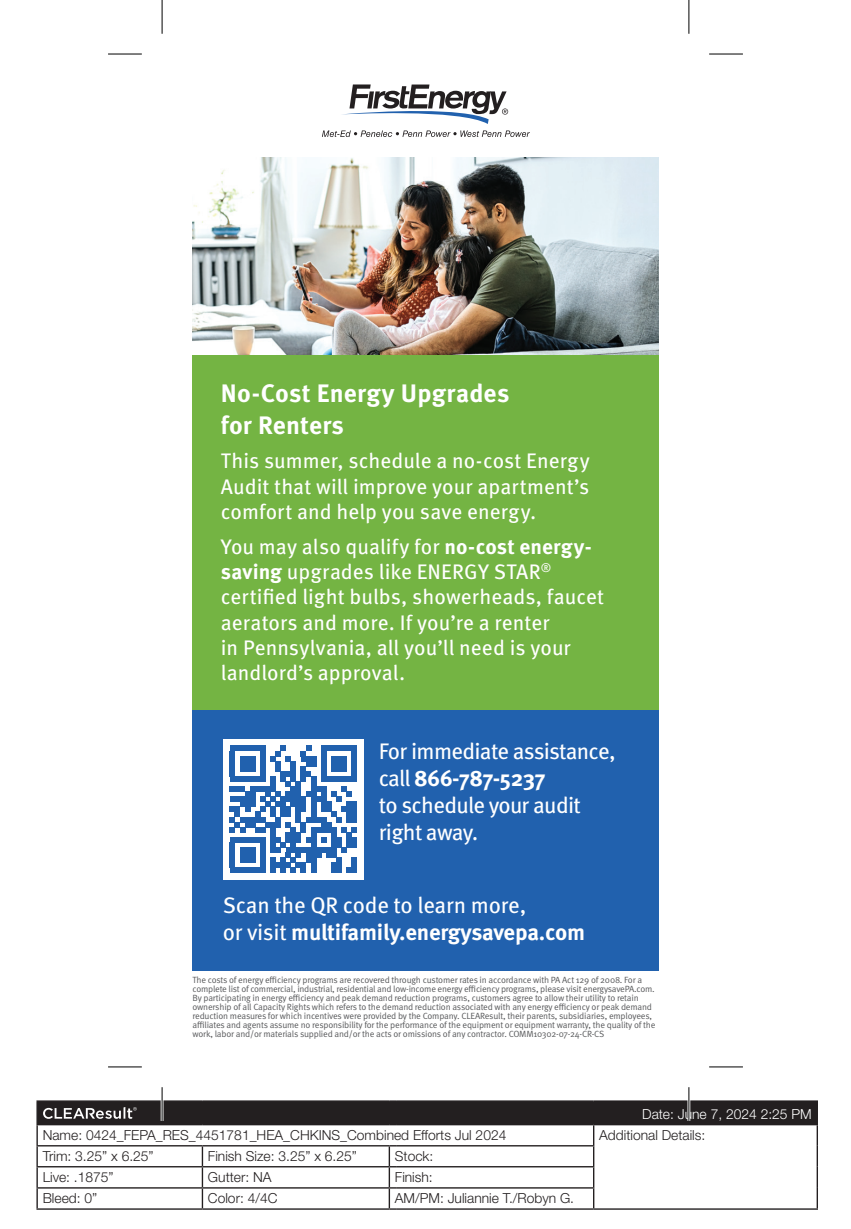
<style>
.page{position:relative;width:851px;height:1229px;background:#fff}
.page>*{position:absolute;margin:0;border:0;box-sizing:border-box;transform-origin:0 0}
.t1{font:700 25.2px/31.5px "Meta Pro";letter-spacing:.005em;color:#fff}
.t2{font:22.5px/27px "Meta Pro";letter-spacing:-.03em;color:#fff}
.t3{font:22.5px/27px "Meta Pro";letter-spacing:-.01em;color:#fff}
.t4{font:21.15px/25.2px "Meta Pro";color:#fff;text-align:justify}
.t5{font:300 13.95px "Helvetica Neue LT Std";color:#231f20}
.t6{font:300 13.95px "Helvetica Neue LT Std";color:#fff}
.t7{font:9px/9px "Meta Pro Norm";letter-spacing:-.02em;color:#57585a}
.s1{font-weight:700}
</style>
<div class="page">
<img style="left:192px;top:158px;width:466px;height:197px">
<svg style="left:322px;top:130px;width:208px;height:7px"></svg>
<svg style="left:342px;top:84px;width:166px;height:40px"></svg>
<div style="left:593px;top:1101px;width:224px;height:23px;background:#231f20"></div>
<hr style="left:36px;top:1100px;width:166px;height:1px;background:#231f20">
<hr style="left:36px;top:1101px;width:2px;height:23px;background:#231f20">
<hr style="left:593px;top:1100px;width:225px;height:1px;background:#231f20">
<hr style="left:816px;top:1101px;width:2px;height:23px;background:#231f20">
<hr style="left:36px;top:1124px;width:166px;height:1px;background:#231f20">
<hr style="left:36px;top:1125px;width:2px;height:20px;background:#231f20">
<hr style="left:593px;top:1124px;width:225px;height:1px;background:#231f20">
<hr style="left:816px;top:1125px;width:2px;height:20px;background:#231f20">
<hr style="left:36px;top:1145px;width:166px;height:1px;background:#231f20">
<hr style="left:36px;top:1146px;width:2px;height:20px;background:#231f20">
<hr style="left:816px;top:1145px;width:2px;height:21px;background:#231f20">
<hr style="left:36px;top:1166px;width:166px;height:1px;background:#231f20">
<hr style="left:36px;top:1167px;width:2px;height:20px;background:#231f20">
<hr style="left:816px;top:1166px;width:2px;height:21px;background:#231f20">
<hr style="left:36px;top:1187px;width:166px;height:1px;background:#231f20">
<hr style="left:36px;top:1188px;width:2px;height:20px;background:#231f20">
<hr style="left:816px;top:1187px;width:2px;height:21px;background:#231f20">
<hr style="left:36px;top:1208px;width:166px;height:1px;background:#231f20">
<hr style="left:593px;top:1208px;width:225px;height:1px;background:#231f20">
<svg style="left:37px;top:1100px;width:557px;height:109px"></svg>
<div style="left:192px;top:709px;width:466px;height:261px;background:#2161ae"></div>
<div style="left:223px;top:739px;width:140px;height:140px;background:#fff"></div>
<svg style="left:230px;top:746px;width:126px;height:126px"></svg>
<div style="left:230px;top:867px;width:35px;height:5px;background:#2161ae"></div>
<div style="left:240px;top:847px;width:15px;height:15px;background:#2161ae"></div>
<div style="left:192px;top:355px;width:466px;height:354px;background:#74b443"></div>
<hr style="left:161px;top:1087px;width:2px;height:33px;background:#fff">
<hr style="left:687px;top:1087px;width:3px;height:33px;background:#fff">
<hr style="left:108px;top:54px;width:34px;height:1px;background:#000">
<hr style="left:709px;top:54px;width:33px;height:1px;background:#000">
<hr style="left:108px;top:1066px;width:34px;height:1px;background:#000">
<hr style="left:709px;top:1066px;width:33px;height:1px;background:#000">
<hr style="left:162px;top:0;width:1px;height:34px;background:#000">
<hr style="left:162px;top:1087px;width:1px;height:33px;background:#000">
<hr style="left:688px;top:0;width:1px;height:34px;background:#000">
<hr style="left:688px;top:1087px;width:1px;height:33px;background:#000">
<h1 class="t1" style="left:221px;top:376px;width:290px">No-Cost Energy Upgrades for Renters</h1>
<h3 class="t4" style="left:221px;top:447px;width:370px">This summer, schedule a no-cost Energy Audit that will improve your apartment’s comfort and help you save energy.</h3>
<h3 class="t4" style="left:221px;top:532px;width:384px;text-align:left">You may also qualify for <span class="s1">no-cost energy&shy;saving</span> upgrades like ENERGY STAR<sup>® </sup>certified light bulbs, showerheads, faucet aerators and more. If you’re a renter<br>in Pennsylvania, all you’ll need is your landlord’s approval.</h3>
<h2 class="t2" style="left:379px;top:736px;width:238px">For immediate assistance, call <span class="s1">866-787-5237<br></span>to schedule your audit right away.</h2>
<h2 class="t3" style="left:223px;top:890px;width:364px">Scan the QR code to learn more,<br>or visit <span class="s1">multifamily.energysavepa.com</span></h2>
<p class="t7" style="left:192px;top:974px;width:464px">The costs of energy efficiency programs are recovered through customer rates in accordance with PA Act 129 of 2008. For a complete list of commercial, industrial, residential and low-income energy efficiency programs, please visit energysavePA.com.<br>By participating in energy efficiency and peak demand reduction programs, customers agree to allow their utility to retain ownership of all Capacity Rights which refers to the demand reduction associated with any energy efficiency or peak demand reduction measures for which incentives were provided by the Company. CLEAResult, their parents, subsidiaries, employees, affiliates and agents assume no responsibility for the performance of the equipment or equipment warranty, the quality of the work, labor and/or materials supplied and/or the acts or omissions of any contractor. COMM10302-07-24-CR-CS</p>
<h3 class="t6" style="left:642px;top:1105px;width:171px">Date: June 7, 2024 2:25 PM</h3>
<h3 class="t5" style="left:43px;top:1126px;width:465px">Name: 0424_FEPA_RES_4451781_HEA_CHKINS_Combined Efforts Jul 2024</h3>
<h3 class="t5" style="left:599px;top:1126px;width:108px">Additional Details:</h3>
<h3 class="t5" style="left:43px;top:1147px;width:113px">Trim: 3.25” x 6.25”</h3>
<h3 class="t5" style="left:208px;top:1147px;width:150px">Finish Size: 3.25” x 6.25”</h3>
<h3 class="t5" style="left:395px;top:1147px;width:40px">Stock:</h3>
<h3 class="t5" style="left:43px;top:1168px;width:73px">Live: .1875”</h3>
<h3 class="t5" style="left:208px;top:1168px;width:65px">Gutter: NA</h3>
<h3 class="t5" style="left:395px;top:1168px;width:39px">Finish:</h3>
<h3 class="t5" style="left:43px;top:1189px;width:56px">Bleed: 0”</h3>
<h3 class="t5" style="left:208px;top:1189px;width:71px">Color: 4/4C</h3>
<h3 class="t5" style="left:395px;top:1189px;width:181px">AM/PM: Juliannie T./Robyn G.</h3>
</div>
